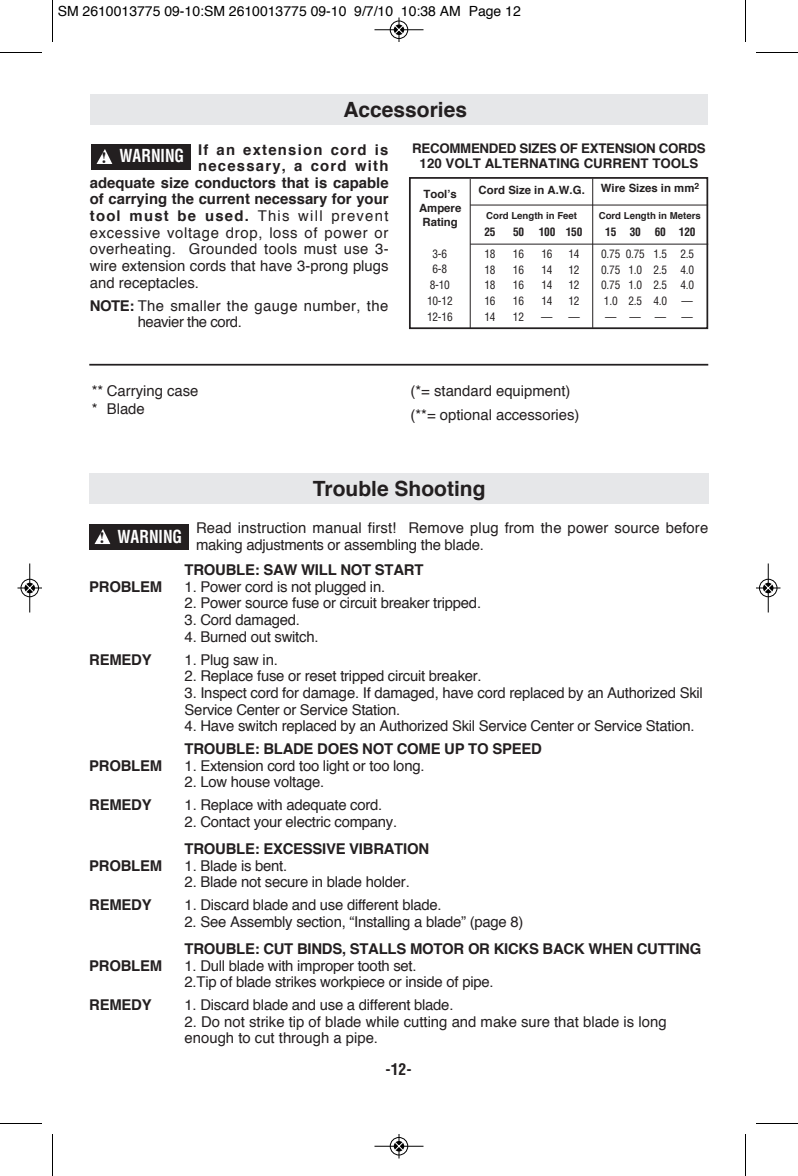
<style>
.page{position:relative;width:798px;height:1176px;background:#fff}
.page>*{position:absolute;margin:0;border:0;box-sizing:border-box;transform-origin:0 0}
.t1{font:700 21px "Helvetica";color:#231f20}
.t2{font:700 condensed 17.5px "Helvetica";color:#fff;scale:.9 1}
.t3{font:700 condensed 15.75px "Helvetica";color:#231f20}
.t4{font:14.88px/16.6px "Helvetica";letter-spacing:-.015em;color:#231f20}
.t5{font:700 14.88px "Helvetica";letter-spacing:-.015em;color:#231f20}
.t6{font:14.88px/16.6px "Helvetica";letter-spacing:.005em;color:#231f20}
.t7{font:14.88px/16.6px "Helvetica";letter-spacing:.025em;color:#231f20}
.t8{font:700 14.88px "Helvetica";letter-spacing:.085em;color:#231f20}
.t9{font:14.88px "Helvetica";letter-spacing:.045em;color:#231f20}
.t10{font:14px "Helvetica";color:#000}
.t11{font:700 13.3px/14.9px "Helvetica";letter-spacing:-.02em;color:#231f20;text-align:center}
.t12{font:condensed 11.38px/15.8px "Helvetica";letter-spacing:-.02em;color:#231f20;text-align:center}
.t13{font:700 11.38px/14px "Helvetica";color:#231f20;text-align:center}
.t14{font:700 condensed 11.38px "Helvetica";letter-spacing:-.02em;color:#231f20}
.t15{font:700 9.62px "Helvetica";color:#231f20}
.s1{font-weight:400}
.s2{font-weight:700}
.s3{font-family:"Times";font-stretch:normal;font-size:15.75px;color:#231f20}
</style>
<div class="page">
<div style="left:90px;top:473px;width:619px;height:30px;background:#e6e7e9"></div>
<div style="left:89px;top:524px;width:100px;height:26px;background:#231f20"></div>
<svg style="left:95px;top:529px;width:15px;height:15px"></svg>
<div style="left:90px;top:94px;width:618px;height:31px;background:#e6e7e9"></div>
<div style="left:91px;top:144px;width:100px;height:25px;background:#231f20"></div>
<svg style="left:97px;top:149px;width:15px;height:15px"></svg>
<hr style="left:89px;top:364px;width:619px;height:2px;background:#231f20">
<div style="left:409px;top:177px;width:299px;height:152px;border:2px solid #231f20"></div>
<hr style="left:470px;top:205px;width:238px;height:1px;background:#231f20">
<hr style="left:470px;top:244px;width:238px;height:1px;background:#231f20">
<hr style="left:470px;top:179px;width:1px;height:149px;background:#231f20">
<hr style="left:592px;top:179px;width:1px;height:149px;background:#231f20">
<hr style="left:52px;top:0;width:1px;height:42px;background:#000">
<hr style="left:0;top:52px;width:42px;height:1px;background:#000">
<hr style="left:745px;top:0;width:1px;height:42px;background:#000">
<hr style="left:756px;top:52px;width:42px;height:1px;background:#000">
<hr style="left:52px;top:1134px;width:1px;height:42px;background:#000">
<hr style="left:0;top:1123px;width:42px;height:1px;background:#000">
<hr style="left:745px;top:1134px;width:1px;height:42px;background:#000">
<hr style="left:756px;top:1123px;width:42px;height:1px;background:#000">
<div style="left:390px;top:20px;width:18px;height:19px;border:1px solid #fff;border-radius:50%"></div>
<hr style="left:374px;top:29px;width:50px;height:1px;background:#000">
<div style="left:390px;top:21px;width:18px;height:18px;border:1px solid #000;border-radius:50%"></div>
<svg style="left:395px;top:18px;width:8px;height:24px"></svg>
<div style="left:390px;top:1137px;width:18px;height:19px;border:1px solid #fff;border-radius:50%"></div>
<hr style="left:374px;top:1146px;width:50px;height:1px;background:#000">
<div style="left:390px;top:1137px;width:18px;height:18px;border:1px solid #000;border-radius:50%"></div>
<svg style="left:395px;top:1134px;width:8px;height:24px"></svg>
<div style="left:20px;top:579px;width:19px;height:18px;border:1px solid #fff;border-radius:50%"></div>
<hr style="left:29px;top:564px;width:1px;height:48px;background:#000">
<div style="left:21px;top:579px;width:18px;height:18px;border:1px solid #000;border-radius:50%"></div>
<svg style="left:18px;top:584px;width:24px;height:8px"></svg>
<div style="left:759px;top:579px;width:19px;height:18px;border:1px solid #fff;border-radius:50%"></div>
<hr style="left:768px;top:564px;width:1px;height:48px;background:#000">
<div style="left:759px;top:579px;width:18px;height:18px;border:1px solid #000;border-radius:50%"></div>
<svg style="left:756px;top:584px;width:24px;height:8px"></svg>
<p class="t10" style="left:58px;top:5px;width:465px">SM 2610013775 09-10:SM 2610013775 09-10 9/7/10 10:38 AM Page 12</p>
<h1 class="t1" style="left:343px;top:100px;width:125px">Accessories</h1>
<p class="t8" style="left:198px;top:143px;width:192px">If an extension cord is</p>
<p class="t8" style="left:198px;top:160px;width:192px">necessary, a cord with</p>
<p class="t5" style="left:90px;top:176px;width:300px">adequate size conductors that is capable</p>
<p class="t5" style="left:90px;top:193px;width:300px">of carrying the current necessary for your</p>
<p class="t8" style="left:90px;top:210px;width:300px">tool must be used. <span class="s1">This will prevent</span></p>
<p class="t9" style="left:90px;top:226px;width:300px">excessive voltage drop, loss of power or</p>
<p class="t7" style="left:90px;top:242px;width:300px">overheating. Grounded tools must use 3-</p>
<p class="t4" style="left:90px;top:259px;width:300px">wire extension cords that have 3-prong plugs</p>
<p class="t4" style="left:90px;top:275px;width:111px">and receptacles.</p>
<p class="t7" style="left:138px;top:298px;width:252px;text-indent:-48px"><span class="s2">NOTE:</span> The smaller the gauge number, the heav i er the cord.</p>
<p class="t11" style="left:412px;top:142px;width:295px">RECOMMENDED SIZES OF EXTENSION CORDS<br>120 VOLT ALTERNATING CURRENT TOOLS</p>
<p class="t2" style="left:102px;top:146px;width:93px"><span class="s3">!</span> WARNING</p>
<p class="t13" style="left:479px;top:184px;width:108px">Cord Size in A.W.G.</p>
<p class="t13" style="left:601px;top:182px;width:100px">Wire Sizes in mm<sup>2</sup></p>
<p class="t13" style="left:419px;top:188px;width:44px">Tool’s<br>Ampere<br>Rating</p>
<p class="t15" style="left:486px;top:212px;width:92px">Cord Length in Feet</p>
<p class="t15" style="left:599px;top:212px;width:104px">Cord Length in Meters</p>
<p class="t14" style="left:484px;top:225px;width:13px">25</p>
<p class="t14" style="left:513px;top:225px;width:13px">50</p>
<p class="t14" style="left:539px;top:225px;width:45px">100 150</p>
<p class="t14" style="left:605px;top:225px;width:92px">15 30 60 120</p>
<p class="t12" style="left:427px;top:246px;width:27px">3-6<br>6-8<br>8-10<br>10-12<br>12-16</p>
<p class="t12" style="left:484px;top:246px;width:13px">18</p>
<p class="t12" style="left:513px;top:246px;width:13px">16</p>
<p class="t12" style="left:541px;top:246px;width:13px">16</p>
<p class="t12" style="left:568px;top:246px;width:13px">14</p>
<p class="t12" style="left:601px;top:246px;width:94px">0.75 0.75 1.5 2.5</p>
<p class="t12" style="left:484px;top:262px;width:13px">18</p>
<p class="t12" style="left:513px;top:262px;width:13px">16</p>
<p class="t12" style="left:541px;top:262px;width:13px">14</p>
<p class="t12" style="left:568px;top:262px;width:13px">12</p>
<p class="t12" style="left:601px;top:262px;width:94px">0.75 1.0 2.5 4.0</p>
<p class="t12" style="left:484px;top:278px;width:13px">18</p>
<p class="t12" style="left:513px;top:278px;width:13px">16</p>
<p class="t12" style="left:541px;top:278px;width:13px">14</p>
<p class="t12" style="left:568px;top:278px;width:13px">12</p>
<p class="t12" style="left:601px;top:278px;width:94px">0.75 1.0 2.5 4.0</p>
<p class="t12" style="left:484px;top:293px;width:13px">16</p>
<p class="t12" style="left:513px;top:293px;width:13px">16</p>
<p class="t12" style="left:541px;top:293px;width:13px">14</p>
<p class="t12" style="left:568px;top:293px;width:13px">12</p>
<p class="t12" style="left:604px;top:293px;width:65px">1.0 2.5 4.0</p>
<p class="t12" style="left:682px;top:293px;width:13px">—</p>
<p class="t12" style="left:484px;top:309px;width:13px">14</p>
<p class="t12" style="left:513px;top:309px;width:13px">12</p>
<p class="t12" style="left:541px;top:309px;width:40px">— —</p>
<p class="t12" style="left:605px;top:309px;width:62px">———</p>
<p class="t12" style="left:682px;top:309px;width:13px">—</p>
<p class="t4" style="left:92px;top:384px;width:108px;line-height:17.5px">** Carrying case * Blade</p>
<p class="t4" style="left:411px;top:380px;width:171px;line-height:23.8px">(*= standard equipment) (**= optional accessories)</p>
<h1 class="t1" style="left:313px;top:479px;width:174px">Trouble Shooting</h1>
<p class="t6" style="left:196px;top:521px;width:514px">Read instruction manual first! Remove plug from the power source before making adjustments or assembling the blade.</p>
<p class="t5" style="left:185px;top:564px;width:240px">TROUBLE: SAW WILL NOT START</p>
<p class="t2" style="left:100px;top:527px;width:93px"><span class="s3">!</span> WARNING</p>
<p class="t5" style="left:89px;top:580px;width:74px">PROBLEM</p>
<p class="t4" style="left:185px;top:579px;width:202px">1. Power cord is not plugged in.</p>
<p class="t4" style="left:185px;top:596px;width:298px">2. Power source fuse or circuit breaker tripped.</p>
<p class="t4" style="left:185px;top:613px;width:117px">3. Cord damaged.</p>
<p class="t4" style="left:185px;top:629px;width:135px">4. Burned out switch.</p>
<p class="t5" style="left:89px;top:653px;width:64px">REMEDY</p>
<p class="t4" style="left:185px;top:652px;width:95px">1. Plug saw in.</p>
<p class="t4" style="left:185px;top:669px;width:299px">2. Replace fuse or reset tripped circuit breaker.</p>
<p class="t4" style="left:185px;top:686px;width:520px">3. Inspect cord for damage. If damaged, have cord replaced by an Authorized Skil<br>Service Center or Service Station.</p>
<p class="t4" style="left:185px;top:719px;width:511px">4. Have switch replaced by an Authorized Skil Service Center or Service Station.</p>
<p class="t5" style="left:185px;top:743px;width:359px">TROUBLE: BLADE DOES NOT COME UP TO SPEED</p>
<p class="t5" style="left:89px;top:759px;width:74px">PROBLEM</p>
<p class="t4" style="left:185px;top:758px;width:241px">1. Extension cord too light or too long.</p>
<p class="t4" style="left:185px;top:775px;width:141px">2. Low house voltage.</p>
<p class="t5" style="left:89px;top:799px;width:64px">REMEDY</p>
<p class="t4" style="left:185px;top:798px;width:199px">1. Replace with adequate cord.</p>
<p class="t4" style="left:185px;top:815px;width:214px">2. Contact your electric company.</p>
<p class="t5" style="left:185px;top:843px;width:246px">TROUBLE: EXCESSIVE VIBRATION</p>
<p class="t5" style="left:89px;top:859px;width:74px">PROBLEM</p>
<p class="t4" style="left:185px;top:858px;width:104px">1. Blade is bent.</p>
<p class="t4" style="left:185px;top:875px;width:227px">2. Blade not secure in blade holder.</p>
<p class="t5" style="left:89px;top:899px;width:64px">REMEDY</p>
<p class="t4" style="left:185px;top:898px;width:258px">1. Discard blade and use different blade.</p>
<p class="t4" style="left:185px;top:914px;width:340px">2. See Assembly section, “Installing a blade” (page 8)</p>
<p class="t5" style="left:185px;top:942px;width:518px">TROUBLE: CUT BINDS, STALLS MOTOR OR KICKS BACK WHEN CUTTING</p>
<p class="t5" style="left:89px;top:959px;width:74px">PROBLEM</p>
<p class="t4" style="left:185px;top:958px;width:310px">1. Dull blade with improper tooth set.<br>2.Tip of blade strikes workpiece or inside of pipe.</p>
<p class="t5" style="left:89px;top:999px;width:64px">REMEDY</p>
<p class="t4" style="left:185px;top:998px;width:270px">1. Discard blade and use a different blade.</p>
<p class="t4" style="left:185px;top:1014px;width:484px">2. Do not strike tip of blade while cutting and make sure that blade is long enough to cut through a pipe.</p>
<p class="t3" style="left:386px;top:1060px;width:28px">-12-</p>
</div>
